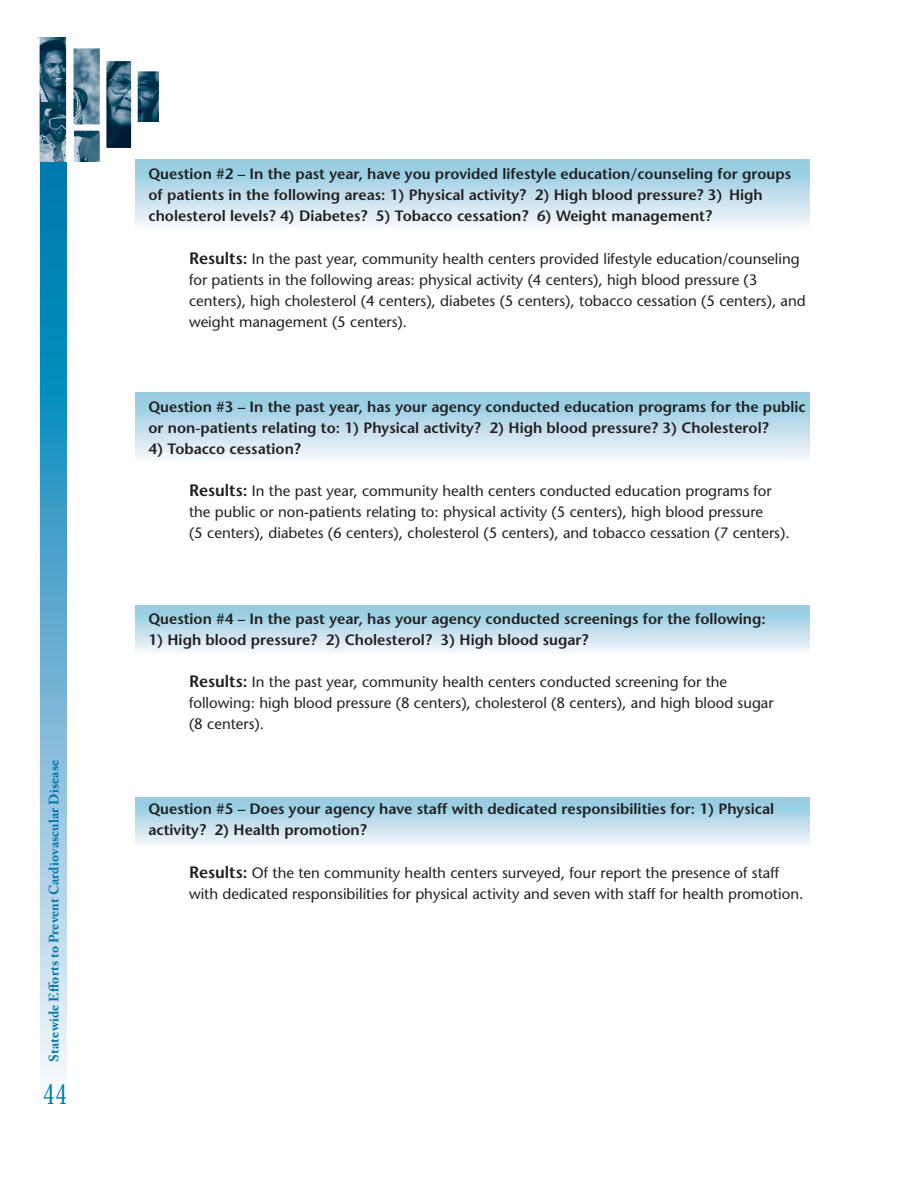
<style>
.page{position:relative;width:918px;height:1188px;background:#fff}
.page>*{position:absolute;margin:0;border:0;box-sizing:border-box;transform-origin:0 0}
.t1{font:500 27px "Koz Min Pro";color:#0078ae;scale:.73 1}
.t2{font:500 15px/21px "Stone Sans Std";color:#231f20}
.t3{font:600 15px/21px "Stone Sans Std";color:#231f20}
.t4{font:700 13.5px "Adobe Caslon Pro";letter-spacing:.01em;color:#0078ae}
.s1{font-weight:600;font-size:16.5px}
</style>
<div class="page">
<svg style="left:40px;top:161px;width:27px;height:917px;background:#61aed1"></svg>
<img style="left:39px;top:38px;width:119px;height:123px">
<div style="left:135px;top:798px;width:675px;height:49px;background:linear-gradient(to bottom,#8ac7de,#f7f8fc)"></div>
<div style="left:135px;top:605px;width:675px;height:49px;background:linear-gradient(to bottom,#8ac6de,#f7f7fb)"></div>
<div style="left:135px;top:393px;width:675px;height:69px;background:linear-gradient(to bottom,#8bc7de,#f8f8fc)"></div>
<div style="left:135px;top:160px;width:675px;height:69px;background:linear-gradient(to bottom,#8bc7de,#f8f8fc)"></div>
<p class="t4" style="left:46px;top:1062px;width:303px;rotate:-90deg">Statewide Efforts to Prevent Cardiovascular Disease</p>
<h1 class="t1" style="left:43px;top:1075px;width:35px">44</h1>
<p class="t3" style="left:148px;top:163px;width:644px">Question #2 – In the past year, have you provided lifestyle education/counseling for groups of patients in the following areas: 1) Physical activity? 2) High blood pressure? 3) High cholesterol levels? 4) Diabetes? 5) Tobacco cessation? 6) Weight management?</p>
<p class="t2" style="left:189px;top:248px;width:618px"><span class="s1">Results:</span> In the past year, community health centers provided lifestyle education/counseling for patients in the following areas: physical activity (4 centers), high blood pressure (3 centers), high cholesterol (4 centers), diabetes (5 centers), tobacco cessation (5 centers), and weight management (5 centers).</p>
<p class="t3" style="left:148px;top:396px;width:659px">Question #3 – In the past year, has your agency conducted education programs for the public or non-patients relating to: 1) Physical activity? 2) High blood pressure? 3) Cholesterol?</p>
<p class="t3" style="left:148px;top:438px;width:154px">4) Tobacco cessation?</p>
<p class="t2" style="left:189px;top:481px;width:602px"><span class="s1">Results:</span> In the past year, community health centers conducted education programs for the public or non-patients relating to: physical activity (5 centers), high blood pressure<br>(5 centers), diabetes (6 centers), cholesterol (5 centers), and tobacco cessation (7 centers).</p>
<p class="t3" style="left:148px;top:608px;width:619px">Question #4 – In the past year, has your agency conducted screenings for the following:</p>
<p class="t3" style="left:148px;top:629px;width:442px">1) High blood pressure? 2) Cholesterol? 3) High blood sugar?</p>
<p class="t2" style="left:189px;top:672px;width:586px"><span class="s1">Results:</span> In the past year, community health centers conducted screening for the following: high blood pressure (8 centers), cholesterol (8 centers), and high blood sugar (8 centers).</p>
<p class="t3" style="left:148px;top:799px;width:627px">Question #5 – Does your agency have staff with dedicated responsibilities for: 1) Physical activity? 2) Health promotion?</p>
<p class="t2" style="left:189px;top:862px;width:616px"><span class="s1">Results:</span> Of the ten community health centers surveyed, four report the presence of staff with dedicated responsibilities for physical activity and seven with staff for health promotion.</p>
</div>
